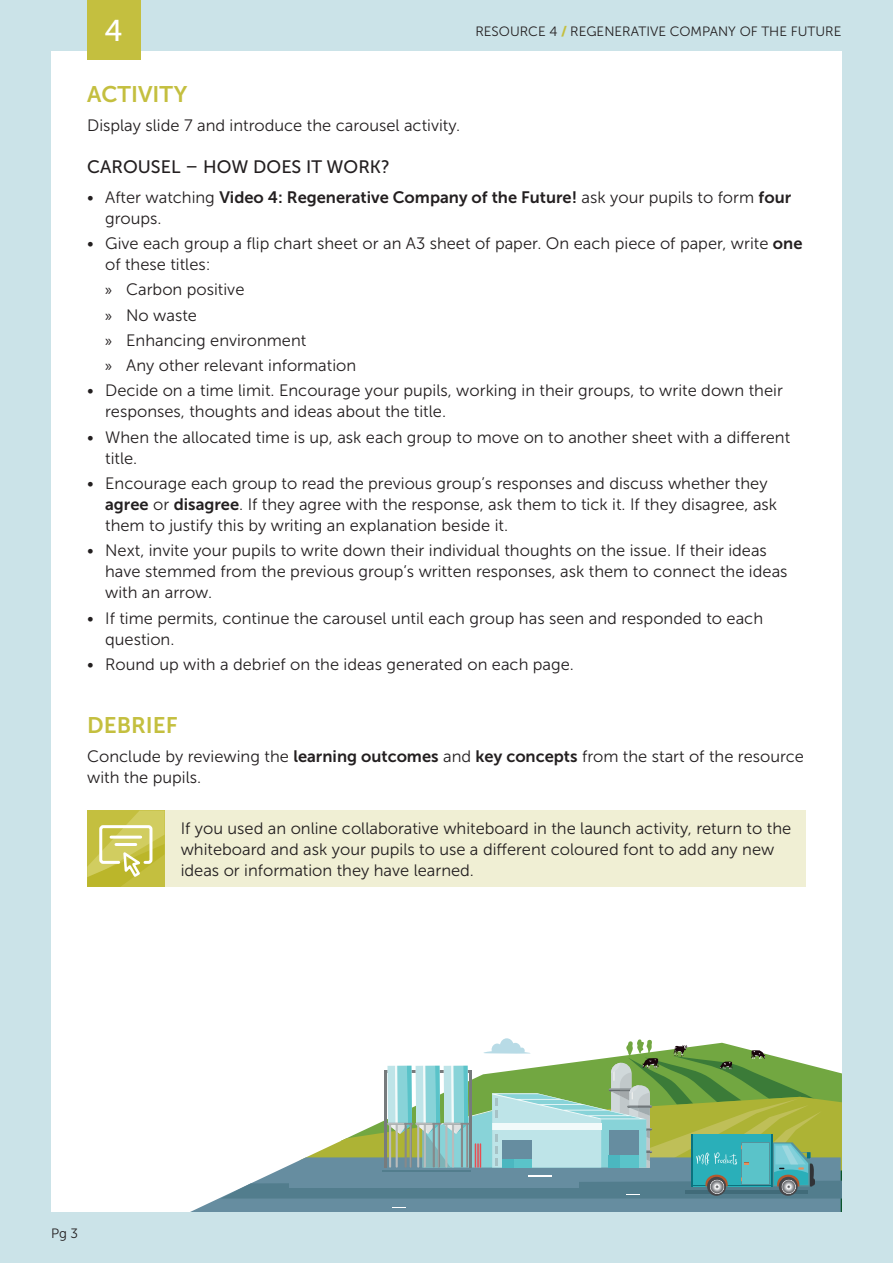
<style>
.page{position:relative;width:893px;height:1263px;background:#cbe3e8}
.page>*{position:absolute;margin:0;border:0;box-sizing:border-box;transform-origin:0 0}
.t1{font:30px "Museo Sans 500";color:#fff}
.t2{font:22.5px "Museo Sans 700";color:#c4bf3f}
.t3{font:18px "Museo Sans 500";color:#231f20}
.Body-Copy{font:16.5px/21px "Museo Sans 300";color:#231f20}
.t4{font:16.5px/21px "Museo Sans 700";color:#231f20}
.t5{font:13.5px "Museo Sans 300";color:#231f20}
.s1{font-family:"Museo Sans 900";color:#c4bf3f}
.s2{font-family:"Museo Sans 300"}
.s3{font-family:"Museo Sans 700"}
.s4{font-family:"Myriad Pro"}
</style>
<div class="page">
<div style="left:51px;top:51px;width:791px;height:1161px;background:#fff"></div>
<svg style="left:190px;top:1038px;width:652px;height:174px"></svg>
<div style="left:87px;top:0;width:53px;height:60px;background:#c4bf3f"></div>
<div style="left:87px;top:810px;width:719px;height:77px;background:#f0efd4"></div>
<svg style="left:87px;top:810px;width:78px;height:77px;background:#cdc95d"></svg>
<h1 class="t1" style="left:105px;top:14px;width:20px">4</h1>
<p class="t5" style="left:475px;top:24px;width:367px">RESOURCE 4 <span class="s1">/</span> REGENERATIVE COMPANY OF THE FUTURE</p>
<h2 class="t2" style="left:87px;top:82px;width:102px">ACTIVITY</h2>
<p class="Body-Copy" style="left:87px;top:115px;width:375px">Display slide 7 and introduce the carousel activity.</p>
<h3 class="t3" style="left:87px;top:157px;width:304px">CAROUSEL – HOW DOES IT WORK?</h3>
<p class="t4" style="left:105px;top:187px;width:687px;text-indent:-18px"><span class="s2">• After watching</span> Video 4: Regenerative Company of the Future! <span class="s2">ask your pupils to form</span> four <span class="s2">groups.</span></p>
<p class="Body-Copy" style="left:105px;top:233px;width:699px;text-indent:-18px">• Give each group a flip chart sheet or an A3 sheet of paper. On each piece of paper, write <span class="s3">one </span>of these titles:</p>
<p class="Body-Copy" style="left:105px;top:279px;width:141px"><span class="s4">»</span> Carbon positive</p>
<p class="Body-Copy" style="left:105px;top:305px;width:93px"><span class="s4">»</span> No waste</p>
<p class="Body-Copy" style="left:105px;top:330px;width:203px"><span class="s4">»</span> Enhancing environment</p>
<p class="Body-Copy" style="left:105px;top:355px;width:253px"><span class="s4">»</span> Any other relevant information</p>
<p class="Body-Copy" style="left:105px;top:380px;width:679px;text-indent:-18px">• Decide on a time limit. Encourage your pupils, working in their groups, to write down their responses, thoughts and ideas about the title.</p>
<p class="Body-Copy" style="left:105px;top:427px;width:687px;text-indent:-18px">• When the allocated time is up, ask each group to move on to another sheet with a different title.</p>
<p class="Body-Copy" style="left:105px;top:473px;width:673px;text-indent:-18px">• Encourage each group to read the previous group’s responses and discuss whether they <span class="s3">agree</span> or <span class="s3">disagree</span>. If they agree with the response, ask them to tick it. If they disagree, ask them to justify this by writing an explanation beside it.</p>
<p class="Body-Copy" style="left:105px;top:540px;width:684px;text-indent:-18px">• Next, invite your pupils to write down their individual thoughts on the issue. If their ideas have stemmed from the previous group’s written responses, ask them to connect the ideas with an arrow.</p>
<p class="Body-Copy" style="left:105px;top:607px;width:659px;text-indent:-18px">• If time permits, continue the carousel until each group has seen and responded to each question.</p>
<p class="Body-Copy" style="left:87px;top:654px;width:488px">• Round up with a debrief on the ideas generated on each page.</p>
<h2 class="t2" style="left:87px;top:712px;width:92px">DEBRIEF</h2>
<p class="Body-Copy" style="left:87px;top:746px;width:718px">Conclude by reviewing the <span class="s3">learning outcomes</span> and <span class="s3">key concepts</span> from the start of the resource with the pupils.</p>
<p class="Body-Copy" style="left:181px;top:818px;width:612px">If you used an online collaborative whiteboard in the launch activity, return to the whiteboard and ask your pupils to use a different coloured font to add any new ideas or information they have learned.</p>
<p class="t5" style="left:51px;top:1226px;width:29px">Pg 3</p>
</div>
